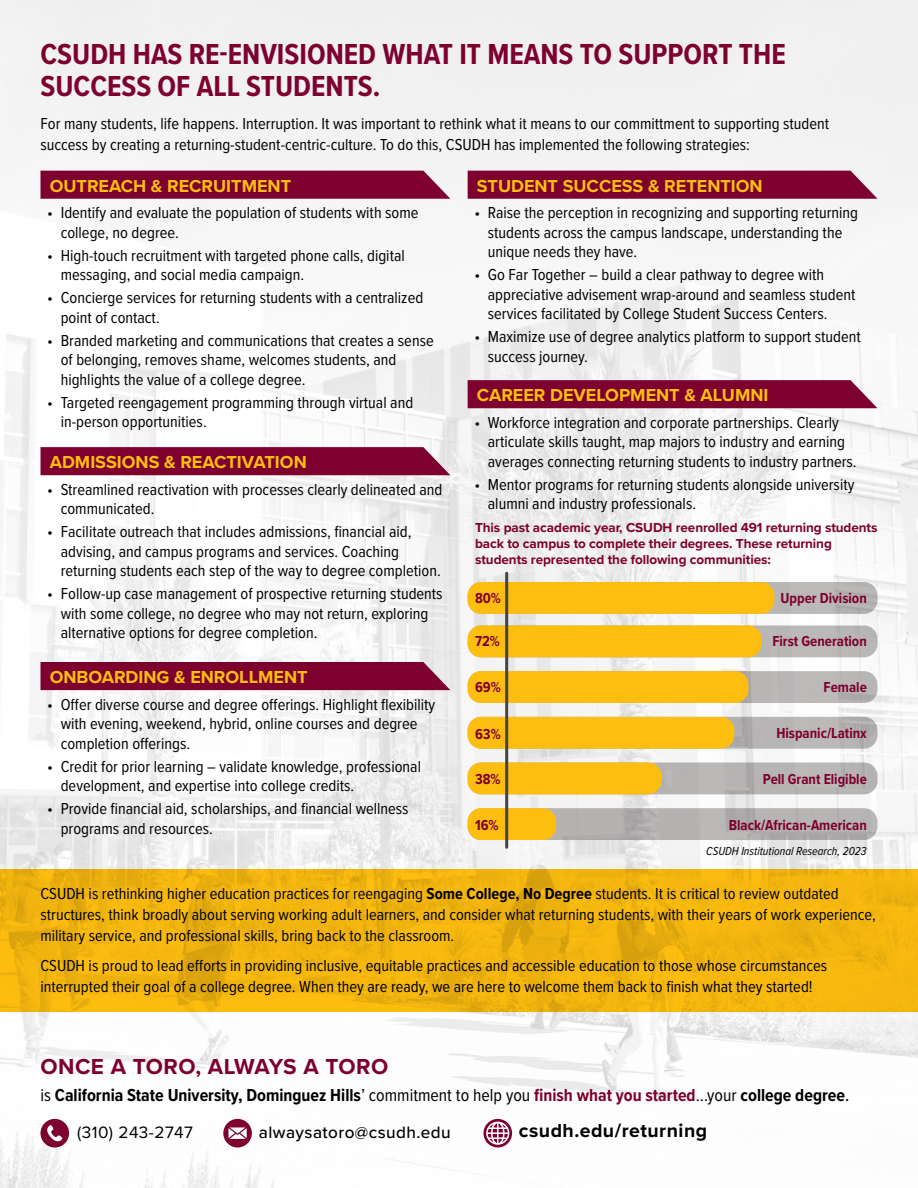
<style>
.page{position:relative;width:918px;height:1188px;background:#fff}
.page>*{position:absolute;margin:0;border:0;box-sizing:border-box;transform-origin:0 0}
.t1{font:700 30px/31.5px "Proxima Nova Cond";color:#7d002e}
.t2{font:700 22.5px "Proxima Nova";letter-spacing:.02em;color:#7d002e}
.t3{font:700 19.5px "Proxima Nova";letter-spacing:.025em;color:#000}
.t4{font:700 18px "Proxima Nova";color:#febe10}
.t5{font:700 18px "Proxima Nova Cond";color:#000}
.t6{font:500 17.1px "Proxima Nova";letter-spacing:.025em;color:#000}
.t7{font:17.1px "Proxima Nova";letter-spacing:.025em;color:#000}
.t8{font:16.5px/19.5px "Proxima Nova Cond";color:#000}
.t9{font:700 15px "Proxima Nova Cond";color:#7d002e}
.t10{font:700 13.5px/16.2px "Proxima Nova";letter-spacing:-.005em;color:#7d002e}
.t11{font:italic 12px "Proxima Nova Cond";color:#000}
.s1{font-weight:700}
.s2{font-weight:400}
.s3{color:#7d002e}
.s4{font-weight:500}
</style>
<div class="page">
<img style="left:0;top:0;width:918px;height:1188px">
<svg style="left:0;top:869px;width:918px;height:142px;background:#f1b40e"></svg>
<svg style="left:40px;top:171px;width:410px;height:28px;background:#810a36"></svg>
<svg style="left:40px;top:447px;width:410px;height:28px;background:#810935"></svg>
<div style="left:40px;top:662px;width:410px;height:28px;background:#7d002e"></div>
<div style="left:468px;top:171px;width:410px;height:28px;background:#7d002e"></div>
<div style="left:468px;top:380px;width:410px;height:28px;background:#7d002e"></div>
<div style="left:40px;top:1119px;width:29px;height:28px;background:#7d002e;border-radius:50%"></div>
<svg style="left:47px;top:1125px;width:15px;height:17px"></svg>
<div style="left:223px;top:1119px;width:29px;height:29px;background:#7d002e;border-radius:50%"></div>
<svg style="left:229px;top:1127px;width:18px;height:12px"></svg>
<div style="left:468px;top:625px;width:410px;height:32px;background:#bdbaba;border-radius:13px"></div>
<div style="left:468px;top:625px;width:293px;height:32px;background:#febe10;border-radius:14px"></div>
<div style="left:468px;top:671px;width:410px;height:32px;background:#bdbaba;border-radius:13px"></div>
<div style="left:468px;top:671px;width:280px;height:32px;background:#febe10;border-radius:14px"></div>
<div style="left:468px;top:717px;width:410px;height:32px;background:#bdbaba;border-radius:13px"></div>
<div style="left:468px;top:717px;width:266px;height:32px;background:#febe10;border-radius:14px"></div>
<div style="left:468px;top:763px;width:410px;height:31px;background:#bdbaba;border-radius:13px"></div>
<div style="left:468px;top:763px;width:193px;height:31px;background:#febe10;border-radius:14px"></div>
<div style="left:468px;top:808px;width:410px;height:32px;background:linear-gradient(to bottom,#b6b3b3,#b1aeae);border-radius:13px"></div>
<div style="left:468px;top:808px;width:88px;height:32px;background:#febe10;border-radius:14px"></div>
<svg style="left:483px;top:1119px;width:29px;height:29px"></svg>
<div style="left:468px;top:582px;width:410px;height:32px;background:#bdbaba;border-radius:13px"></div>
<div style="left:468px;top:582px;width:306px;height:32px;background:#febe10;border-radius:14px"></div>
<hr style="left:505px;top:573px;width:3px;height:274px;background:#434343">
<h1 class="t1" style="left:40px;top:39px;width:747px">CSUDH HAS RE-ENVISIONED WHAT IT MEANS TO SUPPORT THE<br>SUCCESS OF ALL STUDENTS.</h1>
<p class="t8" style="left:40px;top:113px;width:790px;line-height:21px">For many students, life happens. Interruption. It was important to rethink what it means to our committment to supporting student success by creating a returning-student-centric-culture. To do this, CSUDH has implemented the following strategies:</p>
<p class="t4" style="left:50px;top:175px;width:243px">OUTREACH &amp; RECRUITMENT</p>
<p class="t8" style="left:61px;top:203px;width:359px;text-indent:-13px">• Identify and evaluate the population of students with some college, no degree.</p>
<p class="t8" style="left:61px;top:246px;width:346px;text-indent:-13px">• High-touch recruitment with targeted phone calls, digital messaging, and social media campaign.</p>
<p class="t8" style="left:61px;top:288px;width:364px;text-indent:-13px">• Concierge services for returning students with a centralized point of contact.</p>
<p class="t8" style="left:61px;top:331px;width:374px;text-indent:-13px">• Branded marketing and communications that creates a sense of belonging, removes shame, welcomes students, and highlights the value of a college degree.</p>
<p class="t8" style="left:61px;top:393px;width:354px;text-indent:-13px">• Targeted reengagement programming through virtual and in-person opportunities.</p>
<p class="t4" style="left:50px;top:452px;width:259px">ADMISSIONS &amp; REACTIVATION</p>
<p class="t8" style="left:61px;top:480px;width:383px;text-indent:-13px">• Streamlined reactivation with processes clearly delineated and communicated.</p>
<p class="t8" style="left:61px;top:522px;width:382px;text-indent:-13px">• Facilitate outreach that includes admissions, financial aid, advising, and campus programs and services. Coaching returning students each step of the way to degree completion.</p>
<p class="t8" style="left:61px;top:584px;width:383px;text-indent:-13px">• Follow-up case management of prospective returning students with some college, no degree who may not return, exploring alternative options for degree completion.</p>
<p class="t4" style="left:50px;top:666px;width:259px">ONBOARDING &amp; ENROLLMENT</p>
<p class="t8" style="left:61px;top:695px;width:376px;text-indent:-13px">• Offer diverse course and degree offerings. Highlight flexibility with evening, weekend, hybrid, online courses and degree completion offerings.</p>
<p class="t8" style="left:61px;top:757px;width:362px;text-indent:-13px">• Credit for prior learning – validate knowledge, professional development, and expertise into college credits.</p>
<p class="t8" style="left:61px;top:799px;width:349px;text-indent:-13px">• Provide financial aid, scholarships, and financial wellness programs and resources.</p>
<p class="t4" style="left:477px;top:175px;width:287px">STUDENT SUCCESS &amp; RETENTION</p>
<p class="t8" style="left:488px;top:203px;width:372px;text-indent:-13px">• Raise the perception in recognizing and supporting returning students across the campus landscape, understanding the unique needs they have.</p>
<p class="t8" style="left:488px;top:265px;width:369px;text-indent:-13px">• Go Far Together – build a clear pathway to degree with appreciative advisement wrap-around and seamless student services facilitated by College Student Success Centers.</p>
<p class="t8" style="left:488px;top:327px;width:374px;text-indent:-13px">• Maximize use of degree analytics platform to support student success journey.</p>
<p class="t4" style="left:477px;top:385px;width:293px">CAREER DEVELOPMENT &amp; ALUMNI</p>
<p class="t8" style="left:488px;top:413px;width:370px;text-indent:-13px">• Workforce integration and corporate partnerships. Clearly articulate skills taught, map majors to industry and earning averages connecting returning students to industry partners.</p>
<p class="t8" style="left:488px;top:475px;width:368px;text-indent:-13px">• Mentor programs for returning students alongside university alumni and industry professionals.</p>
<p class="t10" style="left:475px;top:520px;width:404px">This past academic year, CSUDH reenrolled 491 returning students back to campus to complete their degrees. These returning students represented the following communities:</p>
<p class="t9" style="left:475px;top:589px;width:27px">80%</p>
<p class="t9" style="left:781px;top:589px;width:88px">Upper Division</p>
<p class="t9" style="left:772px;top:633px;width:96px">First Generation</p>
<p class="t9" style="left:824px;top:678px;width:45px">Female</p>
<p class="t9" style="left:776px;top:724px;width:92px">Hispanic/Latinx</p>
<p class="t9" style="left:763px;top:770px;width:105px">Pell Grant Eligible</p>
<p class="t9" style="left:729px;top:816px;width:140px">Black/African-American</p>
<p class="t11" style="left:706px;top:844px;width:162px">CSUDH Institutional Research, 2023</p>
<p class="t9" style="left:475px;top:633px;width:26px">72%</p>
<p class="t9" style="left:475px;top:678px;width:27px">69%</p>
<p class="t9" style="left:475px;top:725px;width:27px">63%</p>
<p class="t9" style="left:475px;top:770px;width:27px">38%</p>
<p class="t9" style="left:475px;top:816px;width:25px">16%</p>
<p class="t8" style="left:40px;top:883px;width:837px;line-height:21px">CSUDH is rethinking higher education practices for reengaging <span class="s1">Some College, No Degree</span> students. It is critical to review outdated structures, think broadly about serving working adult learners, and consider what returning students, with their years of work experience, military service, and professional skills, bring back to the classroom.</p>
<p class="t8" style="left:40px;top:955px;width:788px;line-height:21px">CSUDH is proud to lead efforts in providing inclusive, equitable practices and accessible education to those whose circumstances interrupted their goal of a college degree. When they are ready, we are here to welcome them back to finish what they started!</p>
<h2 class="t2" style="left:40px;top:1053px;width:349px">ONCE A TORO, ALWAYS A TORO</h2>
<p class="t5" style="left:40px;top:1085px;width:810px"><span class="s2">is</span> California State University, Dominguez Hills<span class="s2">’ commitment to help you</span> <span class="s3">finish what you started</span><span class="s2">…your</span> college degree<span class="s4">.</span></p>
<p class="t7" style="left:77px;top:1122px;width:117px">(310) 243-2747</p>
<p class="t6" style="left:259px;top:1122px;width:193px">alwaysatoro@csudh.edu</p>
<p class="t3" style="left:519px;top:1119px;width:190px">csudh.edu/returning</p>
</div>
